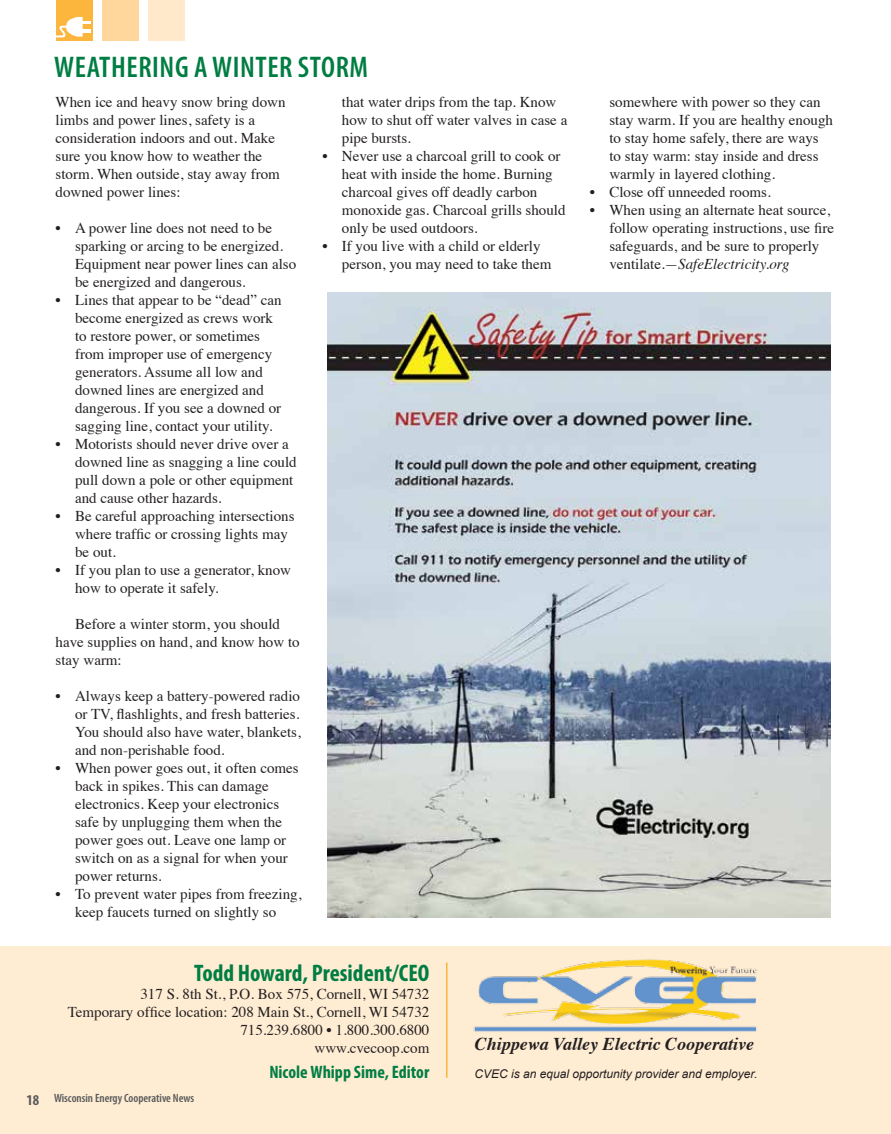
<style>
.page{position:relative;width:891px;height:1134px;background:#fff}
.page>*{position:absolute;margin:0;border:0;box-sizing:border-box;transform-origin:0 0}
.t1{font:600 condensed 30px "Myriad Pro";letter-spacing:.02em;color:#007d43}
.t2{font:700 condensed 24px "Myriad Pro";color:#007d43}
.t3{font:italic 700 18px "Times";color:#231f20}
.t4{font:700 condensed 18px "Myriad Pro";color:#007d43}
.t5{font:15px/18px "Times";color:#231f20}
.t6{font:italic 12px "Arial";color:#231f20}
.t7{font:600 condensed 12px "Myriad Pro";color:#58595b}
.s1{font-style:italic}
.s2{font-weight:700;font-size:15px}
</style>
<div class="page">
<div style="left:0;top:946px;width:891px;height:188px;background:#ffedd3"></div>
<div style="left:56px;top:0;width:37px;height:40px;background:#fcb53d"></div>
<div style="left:102px;top:0;width:37px;height:40px;background:#ffd79c"></div>
<div style="left:148px;top:0;width:37px;height:40px;background:#ffe9ca"></div>
<hr style="left:446px;top:963px;width:2px;height:115px;background:#fcb53d">
<svg style="left:56px;top:17px;width:35px;height:21px"></svg>
<img style="left:473px;top:959px;width:285px;height:73px">
<img style="left:328px;top:292px;width:503px;height:625px">
<h1 class="t1" style="left:54px;top:48px;width:315px">WEATHERING A WINTER STORM</h1>
<p class="t5" style="left:56px;top:92px;width:231px">When ice and heavy snow bring down limbs and power lines, safety is a consideration indoors and out. Make sure you know how to weather the storm. When outside, stay away from downed power lines:</p>
<p class="t5" style="left:75px;top:218px;width:223px;text-indent:-20px">• A power line does not need to be sparking or arcing to be energized.<br>Equipment near power lines can also be energized and dangerous.</p>
<p class="t5" style="left:75px;top:290px;width:208px;text-indent:-20px">• Lines that appear to be “dead” can become energized as crews work to restore power, or sometimes from improper use of emergency generators. Assume all low and downed lines are energized and dangerous. If you see a downed or sagging line, contact your utility.</p>
<p class="t5" style="left:75px;top:434px;width:223px;text-indent:-20px">• Motorists should never drive over a downed line as snagging a line could pull down a pole or other equipment and cause other hazards.</p>
<p class="t5" style="left:75px;top:506px;width:221px;text-indent:-20px">• Be careful approaching intersections where traffic or crossing lights may be out.</p>
<p class="t5" style="left:75px;top:560px;width:218px;text-indent:-20px">• If you plan to use a generator, know how to operate it safely.</p>
<p class="t5" style="left:56px;top:614px;width:246px;text-indent:20px">Before a winter storm, you should have supplies on hand, and know how to stay warm:</p>
<p class="t5" style="left:75px;top:686px;width:227px;text-align:justify;text-indent:-20px">• Always keep a battery-powered radio or TV, flashlights, and fresh batteries.<br>You should also have water, blankets, and non-perishable food.</p>
<p class="t5" style="left:75px;top:758px;width:225px;text-indent:-20px">• When power goes out, it often comes back in spikes. This can damage electronics. Keep your electronics safe by unplugging them when the power goes out. Leave one lamp or switch on as a signal for when your power returns.</p>
<p class="t5" style="left:56px;top:884px;width:247px;text-align:center">• To prevent water pipes from freezing, keep faucets turned on slightly so</p>
<p class="t5" style="left:342px;top:92px;width:227px">that water drips from the tap. Know how to shut off water valves in case a pipe bursts.</p>
<p class="t5" style="left:342px;top:146px;width:225px;text-indent:-20px">• Never use a charcoal grill to cook or heat with inside the home. Burning charcoal gives off deadly carbon monoxide gas. Charcoal grills should only be used outdoors.</p>
<p class="t5" style="left:342px;top:236px;width:211px;text-indent:-20px">• If you live with a child or elderly person, you may need to take them</p>
<p class="t5" style="left:609px;top:92px;width:225px">somewhere with power so they can stay warm. If you are healthy enough to stay home safely, there are ways to stay warm: stay inside and dress warmly in layered clothing.</p>
<p class="t5" style="left:590px;top:182px;width:182px">• Close off unneeded rooms.</p>
<p class="t5" style="left:609px;top:200px;width:226px;text-indent:-19px">• When using an alternate heat source, follow operating instructions, use fire safeguards, and be sure to properly ventilate.<span class="s1">—SafeElectricity.org</span></p>
<h2 class="t2" style="left:194px;top:958px;width:237px">Todd Howard, President/CEO</h2>
<p class="t5" style="left:68px;top:983px;width:363px;text-align:right">317 S. 8th St., P.O. Box 575, Cornell, WI 54732<br>Temporary office location: 208 Main St., Cornell, WI 54732<br>715.239.6800 • 1.800.300.6800<br>www.cvecoop.com</p>
<p class="t7" style="left:27px;top:1091px;width:169px"><span class="s2">18</span> Wisconsin Energy Cooperative News</p>
<p class="t4" style="left:269px;top:1061px;width:162px">Nicole Whipp Sime, Editor</p>
<p class="t3" style="left:475px;top:1028px;width:281px">Chippewa Valley Electric Cooperative</p>
<p class="t6" style="left:474px;top:1066px;width:285px">CVEC is an equal opportunity provider and employer.</p>
</div>
